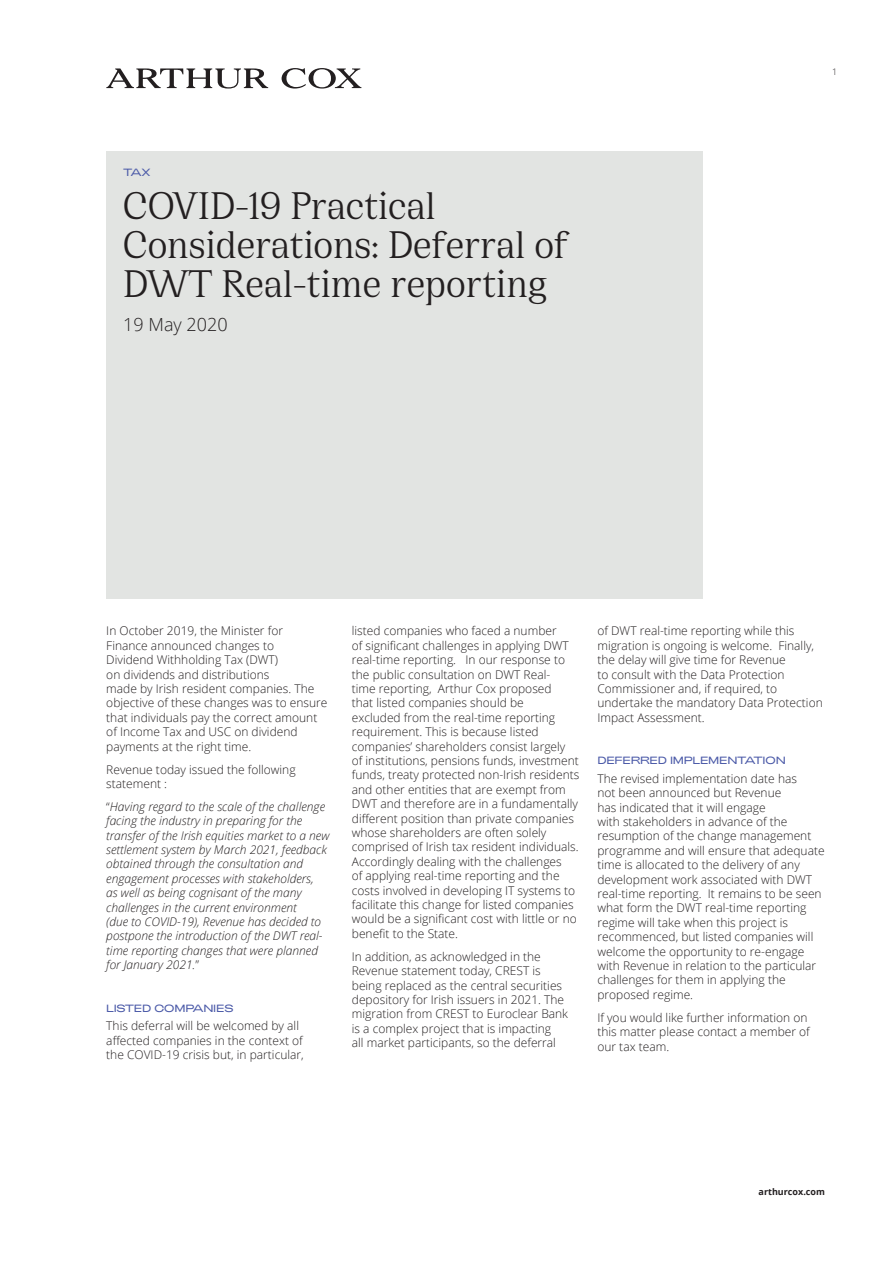
<style>
.page{position:relative;width:893px;height:1263px;background:#fff}
.page>*{position:absolute;margin:0;border:0;box-sizing:border-box;transform-origin:0 0}
.t1{font:42px/39px "Earlsfort";letter-spacing:-.005em;color:#231f20}
.Stand_first{font:300 18px "Open Sans";color:#231f20}
.Body_copy{font:300 12px/14.4px "Open Sans";color:#231f20}
.t2{font:italic 300 12px/14.4px "Open Sans";color:#231f20}
.Subtitle_style_2{font:300 10.5px "Adieu";letter-spacing:-.03em;color:#4b5aa8}
.Page_heading{font:300 10.5px "Adieu";color:#4b5aa8}
.t3{font:700 9px "Open Sans";color:#231f20}
.t4{font:300 9px "Open Sans";color:#231f20}
.s1{font-style:normal}
</style>
<div class="page">
<div style="left:106px;top:151px;width:596px;height:447px;background:#e2e4e2"></div>
<svg style="left:106px;top:68px;width:255px;height:21px"></svg>
<p class="Page_heading" style="left:123px;top:166px;width:29px">TAX</p>
<p class="t1" style="left:123px;top:186px;width:446px">COVID-19 Practical<br>Considerations: Deferral of<br>DWT Real-time reporting</p>
<p class="Stand_first" style="left:123px;top:312px;width:106px">19 May 2020</p>
<p class="t4" style="left:832px;top:65px;width:7px">1</p>
<p class="Body_copy" style="left:106px;top:623px;width:223px">In October 2019, the Minister for Finance announced changes to<br>Dividend Withholding Tax (DWT)<br>on dividends and distributions<br>made by Irish resident companies. The objective of these changes was to ensure that individuals pay the correct amount of Income Tax and USC on dividend payments at the right time.</p>
<p class="Body_copy" style="left:106px;top:762px;width:191px">Revenue today issued the following statement :</p>
<p class="t2" style="left:106px;top:799px;width:225px"><span class="s1">“</span>Having regard to the scale of the challenge facing the industry in preparing for the transfer of the Irish equities market to a new settlement system by March 2021, feedback obtained through the consultation and engagement processes with stakeholders,<br>as well as being cognisant of the many challenges in the current environment<br>(due to COVID-19), Revenue has decided to postpone the introduction of the DWT real&shy;time reporting changes that were planned for January 2021.<span class="s1">”</span></p>
<p class="Subtitle_style_2" style="left:106px;top:1002px;width:129px">LISTED COMPANIES</p>
<p class="Body_copy" style="left:106px;top:1018px;width:199px">This deferral will be welcomed by all affected companies in the context of the COVID-19 crisis but, in particular,</p>
<p class="Body_copy" style="left:352px;top:623px;width:229px">listed companies who faced a number<br>of significant challenges in applying DWT real-time reporting. In our response to the public consultation on DWT Real-<br>time reporting, Arthur Cox proposed<br>that listed companies should be<br>excluded from the real-time reporting requirement. This is because listed companies’ shareholders consist largely<br>of institutions, pensions funds, investment funds, treaty protected non-Irish residents and other entities that are exempt from DWT and therefore are in a fundamentally different position than private companies whose shareholders are often solely comprised of Irish tax resident individuals.<br>Accordingly dealing with the challenges<br>of applying real-time reporting and the costs involved in developing IT systems to facilitate this change for listed companies would be a significant cost with little or no benefit to the State.</p>
<p class="Body_copy" style="left:352px;top:949px;width:218px">In addition, as acknowledged in the Revenue statement today, CREST is being replaced as the central securities depository for Irish issuers in 2021. The migration from CREST to Euroclear Bank is a complex project that is impacting<br>all market participants, so the deferral</p>
<p class="Body_copy" style="left:597px;top:623px;width:227px">of DWT real-time reporting while this migration is ongoing is welcome. Finally, the delay will give time for Revenue<br>to consult with the Data Protection Commissioner and, if required, to undertake the mandatory Data Protection Impact Assessment.</p>
<p class="Subtitle_style_2" style="left:597px;top:754px;width:190px">DEFERRED IMPLEMENTATION</p>
<p class="Body_copy" style="left:597px;top:771px;width:229px">The revised implementation date has<br>not been announced but Revenue<br>has indicated that it will engage<br>with stakeholders in advance of the resumption of the change management programme and will ensure that adequate time is allocated to the delivery of any development work associated with DWT real-time reporting. It remains to be seen what form the DWT real-time reporting regime will take when this project is recommenced, but listed companies will welcome the opportunity to re-engage with Revenue in relation to the particular challenges for them in applying the proposed regime.</p>
<p class="Body_copy" style="left:597px;top:1010px;width:214px">If you would like further information on this matter please contact a member of our tax team.</p>
<p class="t3" style="left:759px;top:1185px;width:68px">arthurcox.com</p>
</div>
